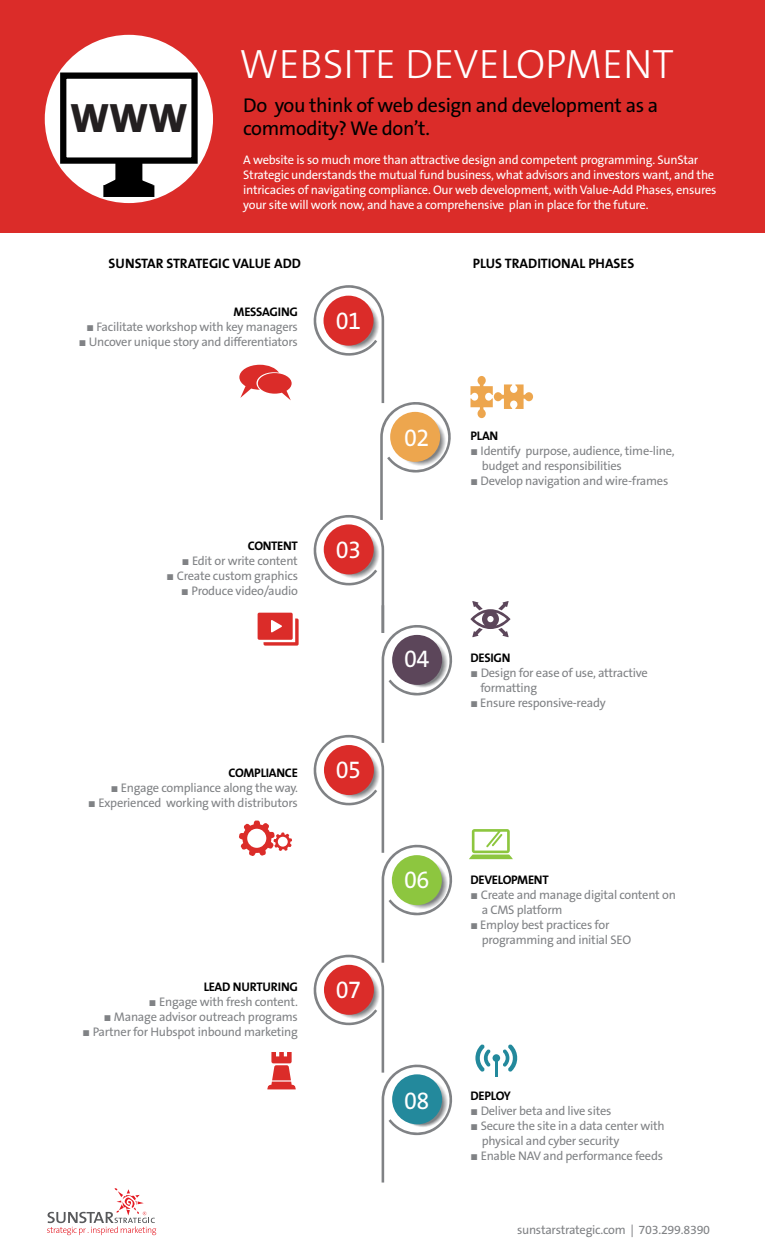
<style>
.page{position:relative;width:765px;height:1260px;background:#fff}
.page>*{position:absolute;margin:0;border:0;box-sizing:border-box;transform-origin:0 0}
.t1{font:300 41.25px "The Sans B3";color:#fff}
.t2{font:800 41.25px "The Sans B8";color:#231f20}
.t3{font:25px "The Sans B5 Plain";letter-spacing:-.02em;color:#fff;scale:.94 1}
.t4{font:20px/22.5px "The Sans B5 Plain";letter-spacing:-.02em;color:#000}
.t5{font:700 13.75px "The Sans B7";color:#000}
.t6{font:12.5px/15px "The Sans B5 Plain";letter-spacing:-.02em;color:#808285}
.t7{font:12.5px/15px "The Sans B5 Plain";letter-spacing:-.02em;color:#fff}
.t8{font:700 12.5px "The Sans B7";letter-spacing:-.02em;color:#000}
.s1{font-family:"Times New Roman";font-weight:700}
</style>
<div class="page">
<div style="left:0;top:0;width:765px;height:232px;background:#db2c29"></div>
<svg style="left:313px;top:646px;width:140px;height:537px"></svg>
<div style="left:333px;top:972px;width:44px;height:44px;background:#b6b7b8;border-radius:50%"></div>
<div style="left:334px;top:973px;width:42px;height:43px;background:#aaabad;border-radius:50%"></div>
<div style="left:334px;top:973px;width:42px;height:42px;background:#9e9fa1;border-radius:50%"></div>
<div style="left:335px;top:974px;width:40px;height:41px;background:#929496;border-radius:50%"></div>
<div style="left:335px;top:974px;width:40px;height:40px;background:#86888a;border-radius:50%"></div>
<div style="left:335px;top:975px;width:39px;height:39px;background:#808285;border-radius:50%"></div>
<div style="left:324px;top:965px;width:50px;height:50px;background:#db2c29;border-radius:50%"></div>
<div style="left:333px;top:752px;width:44px;height:45px;background:#bcbdbe;border-radius:50%"></div>
<div style="left:333px;top:753px;width:44px;height:43px;background:#b0b0b1;border-radius:50%"></div>
<div style="left:334px;top:753px;width:42px;height:43px;background:#a4a5a7;border-radius:50%"></div>
<div style="left:334px;top:754px;width:42px;height:41px;background:#97989a;border-radius:50%"></div>
<div style="left:335px;top:754px;width:40px;height:41px;background:#8c8e90;border-radius:50%"></div>
<div style="left:335px;top:755px;width:40px;height:39px;background:#86888a;border-radius:50%"></div>
<div style="left:324px;top:745px;width:50px;height:50px;background:#db2c29;border-radius:50%"></div>
<svg style="left:399px;top:1079px;width:48px;height:48px"></svg>
<svg style="left:401px;top:1081px;width:44px;height:45px"></svg>
<div style="left:401px;top:1082px;width:44px;height:43px;background:#b0b1b3;border-radius:50%"></div>
<div style="left:402px;top:1082px;width:42px;height:43px;background:#759ba4;border-radius:50%"></div>
<svg style="left:402px;top:1083px;width:42px;height:42px"></svg>
<svg style="left:403px;top:1085px;width:40px;height:39px"></svg>
<svg style="left:401px;top:862px;width:44px;height:45px"></svg>
<div style="left:401px;top:862px;width:44px;height:44px;background:#b6b7b8;border-radius:50%"></div>
<div style="left:401px;top:863px;width:44px;height:43px;background:#b0b1b3;border-radius:50%"></div>
<div style="left:402px;top:863px;width:42px;height:43px;background:#a2a3a5;border-radius:50%"></div>
<div style="left:402px;top:863px;width:42px;height:42px;background:#9fa49d;border-radius:50%"></div>
<div style="left:402px;top:864px;width:42px;height:41px;background:#989a9c;border-radius:50%"></div>
<div style="left:403px;top:864px;width:40px;height:41px;background:#929496;border-radius:50%"></div>
<div style="left:403px;top:865px;width:40px;height:39px;background:#808285;border-radius:50%"></div>
<svg style="left:401px;top:642px;width:44px;height:44px"></svg>
<div style="left:402px;top:644px;width:42px;height:41px;background:#989a9c;border-radius:50%"></div>
<div style="left:403px;top:644px;width:40px;height:41px;background:#929496;border-radius:50%"></div>
<div style="left:403px;top:645px;width:40px;height:39px;background:#808285;border-radius:50%"></div>
<svg style="left:239px;top:821px;width:53px;height:35px"></svg>
<svg style="left:471px;top:376px;width:62px;height:42px"></svg>
<div style="left:392px;top:1074px;width:50px;height:50px;background:#23899c;border-radius:50%"></div>
<div style="left:392px;top:855px;width:50px;height:50px;background:#8dc63f;border-radius:50%"></div>
<div style="left:392px;top:635px;width:50px;height:50px;background:#5c465a;border-radius:50%"></div>
<svg style="left:47px;top:1188px;width:109px;height:47px"></svg>
<svg style="left:267px;top:1052px;width:29px;height:37px"></svg>
<svg style="left:239px;top:285px;width:212px;height:361px"></svg>
<svg style="left:503px;top:1044px;width:15px;height:28px"></svg>
<svg style="left:475px;top:1044px;width:16px;height:28px"></svg>
<div style="left:493px;top:1054px;width:7px;height:8px;background:#23899c;border-radius:50%"></div>
<hr style="left:495px;top:1058px;width:3px;height:19px;background:#23899c">
<svg style="left:469px;top:829px;width:44px;height:30px"></svg>
<svg style="left:470px;top:601px;width:41px;height:36px"></svg>
<div style="left:45px;top:35px;width:168px;height:168px;background:#fff;border-radius:50%"></div>
<div style="left:60px;top:73px;width:138px;height:91px;border:6px solid #000"></div>
<div style="left:115px;top:159px;width:27px;height:25px;background:#000"></div>
<div style="left:103px;top:185px;width:51px;height:12px;background:#000"></div>
<svg style="left:103px;top:179px;width:51px;height:12px"></svg>
<h1 class="t2" style="left:70px;top:96px;width:119px">WWW</h1>
<h1 class="t1" style="left:239px;top:42px;width:436px">WEBSITE DEVELOPMENT</h1>
<h3 class="t4" style="left:243px;top:95px;width:416px">Do you think of web design and development as a commodity? We don’t.</h3>
<p class="t7" style="left:243px;top:152px;width:475px">A website is so much more than attractive design and competent programming. SunStar Strategic understands the mutual fund business, what advisors and investors want, and the intricacies of navigating compliance. Our web development, with Value-Add Phases, ensures your site will work now, and have a comprehensive plan in place for the future.</p>
<p class="t5" style="left:109px;top:256px;width:194px">SUNSTAR STRATEGIC VALUE ADD</p>
<p class="t5" style="left:473px;top:256px;width:163px">PLUS TRADITIONAL PHASES</p>
<p class="t8" style="left:234px;top:305px;width:66px">MESSAGING</p>
<p class="t6" style="left:86px;top:319px;width:213px"><span class="s1">■</span> Facilitate workshop with key managers</p>
<p class="t6" style="left:79px;top:334px;width:221px"><span class="s1">■</span> Uncover unique story and differentiators</p>
<h2 class="t3" style="left:336px;top:308px;width:28px">01</h2>
<p class="t8" style="left:248px;top:539px;width:52px">CONTENT</p>
<p class="t6" style="left:182px;top:553px;width:117px"><span class="s1">■</span> Edit or write content</p>
<p class="t6" style="left:167px;top:568px;width:133px"><span class="s1">■</span> Create custom graphics</p>
<p class="t6" style="left:181px;top:583px;width:118px"><span class="s1">■</span> Produce video/audio</p>
<h2 class="t3" style="left:336px;top:536px;width:28px">03</h2>
<p class="t8" style="left:229px;top:766px;width:71px">COMPLIANCE</p>
<p class="t6" style="left:111px;top:781px;width:189px"><span class="s1">■</span> Engage compliance along the way.</p>
<p class="t6" style="left:88px;top:796px;width:211px"><span class="s1">■</span> Experienced working with distributors</p>
<h2 class="t3" style="left:336px;top:756px;width:28px">05</h2>
<p class="t8" style="left:204px;top:980px;width:96px">LEAD NURTURING</p>
<p class="t6" style="left:149px;top:994px;width:151px"><span class="s1">■</span> Engage with fresh content.</p>
<p class="t6" style="left:104px;top:1009px;width:196px"><span class="s1">■</span> Manage advisor outreach programs</p>
<p class="t6" style="left:83px;top:1024px;width:217px"><span class="s1">■</span> Partner for Hubspot inbound marketing</p>
<h2 class="t3" style="left:336px;top:976px;width:28px">07</h2>
<h2 class="t3" style="left:404px;top:424px;width:28px">02</h2>
<p class="t8" style="left:471px;top:429px;width:29px">PLAN</p>
<p class="t6" style="left:482px;top:443px;width:195px;text-indent:-11px"><span class="s1">■</span> Identify purpose, audience, time-line, budget and responsibilities</p>
<p class="t6" style="left:471px;top:473px;width:199px"><span class="s1">■</span> Develop navigation and wire-frames</p>
<h2 class="t3" style="left:404px;top:645px;width:28px">04</h2>
<p class="t8" style="left:471px;top:651px;width:42px">DESIGN</p>
<p class="t6" style="left:480px;top:666px;width:169px;text-indent:-10px"><span class="s1">■</span> Design for ease of use, attractive formatting</p>
<p class="t6" style="left:471px;top:696px;width:137px"><span class="s1">■</span> Ensure responsive-ready</p>
<h2 class="t3" style="left:404px;top:866px;width:28px">06</h2>
<p class="t8" style="left:471px;top:873px;width:80px">DEVELOPMENT</p>
<p class="t6" style="left:482px;top:887px;width:196px;text-indent:-11px"><span class="s1">■</span> Create and manage digital content on a CMS platform</p>
<p class="t6" style="left:482px;top:917px;width:151px;text-indent:-11px"><span class="s1">■</span> Employ best practices for programming and initial SEO</p>
<h2 class="t3" style="left:404px;top:1087px;width:28px">08</h2>
<p class="t8" style="left:471px;top:1089px;width:42px">DEPLOY</p>
<p class="t6" style="left:471px;top:1104px;width:142px"><span class="s1">■</span> Deliver beta and live sites</p>
<p class="t6" style="left:482px;top:1119px;width:184px;text-indent:-11px"><span class="s1">■</span> Secure the site in a data center with physical and cyber security</p>
<p class="t6" style="left:471px;top:1149px;width:194px"><span class="s1">■</span> Enable NAV and performance feeds</p>
<p class="t6" style="left:517px;top:1222px;width:195px">sunstarstrategic.com | 703.299.8390</p>
</div>
